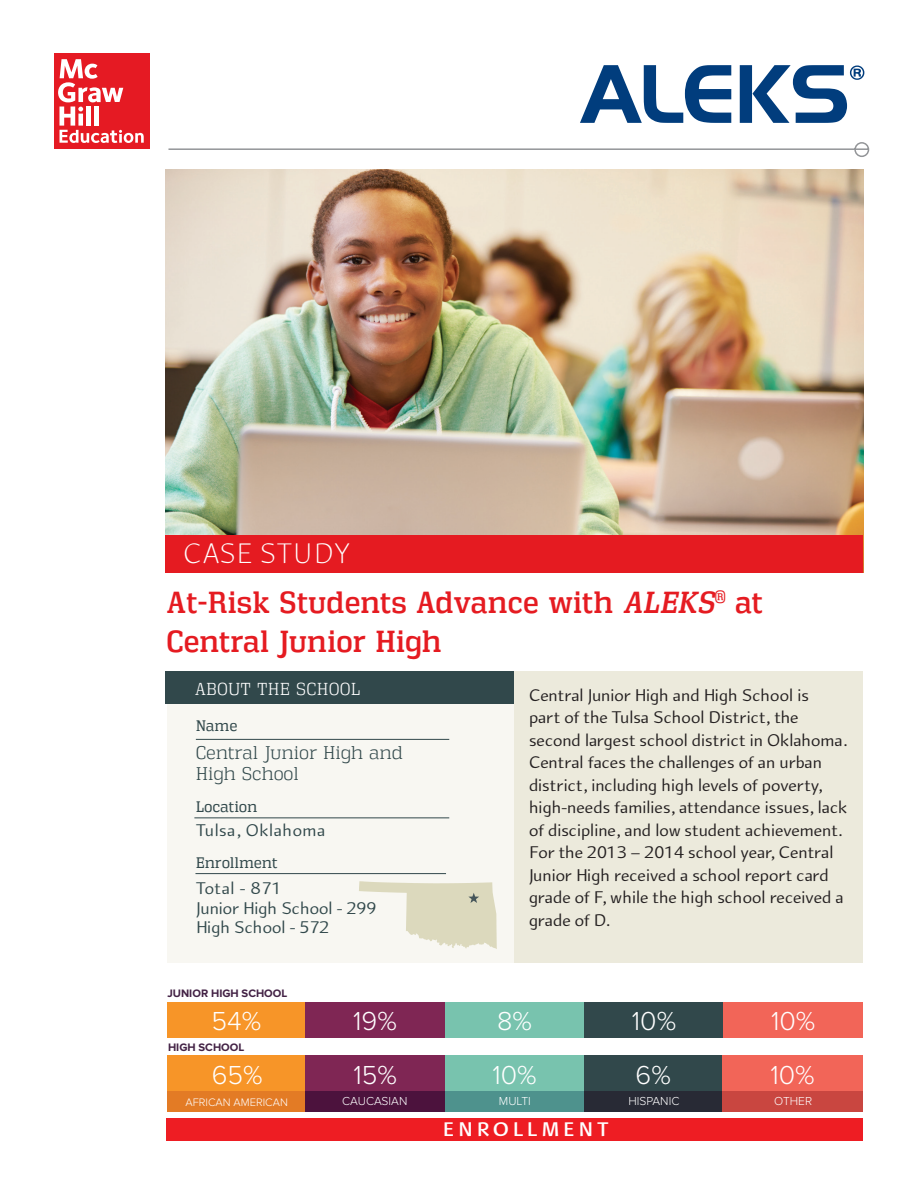
<style>
.page{position:relative;width:918px;height:1188px;background:#fff}
.page>*{position:absolute;margin:0;border:0;box-sizing:border-box;transform-origin:0 0}
.t1{font:30px/39px "Vectipede Rg";letter-spacing:.025em;color:#e51b21}
.t2{font:300 30px "Arum Sans";letter-spacing:.025em;color:#fff}
.t3{font:300 27px "Proxima Nova";color:#fff}
.t4{font:700 21px "Arum Sans";letter-spacing:.175em;color:#fff}
.t5{font:18px/22.5px "Arum Sans";color:#231f20}
.t6{font:18px/19.5px "Arum Sans";letter-spacing:.01em;color:#31484b}
.t7{font:18px/21px "Vectipede Lt";letter-spacing:.03em;color:#31484b}
.t8{font:18px "Arum Sans";letter-spacing:.03em;color:#31484b}
.t9{font:17.1px "Vectipede Lt";letter-spacing:.05em;color:#fff}
.t10{font:15px "Vectipede Bk";letter-spacing:.03em;color:#31484b}
.t11{font:300 12px "Proxima Nova";color:#fff}
.t12{font:700 11.25px "Proxima Nova";color:#432245}
.t13{font:300 11.25px "Proxima Nova";color:#fff}
.s1{font-style:italic}
</style>
<div class="page">
<div style="left:167px;top:671px;width:696px;height:292px;background:#eceadc"></div>
<div style="left:54px;top:53px;width:95px;height:95px;background:#e51a23"></div>
<svg style="left:58px;top:59px;width:86px;height:84px"></svg>
<img style="left:165px;top:170px;width:699px;height:402px">
<div style="left:167px;top:671px;width:346px;height:292px;background:#f8f7f2"></div>
<div style="left:165px;top:671px;width:348px;height:33px;background:#31484b"></div>
<div style="left:165px;top:535px;width:698px;height:38px;background:#e51b21"></div>
<hr style="left:196px;top:739px;width:253px;height:1px;background:#31484b">
<hr style="left:194px;top:818px;width:255px;height:1px;background:#31484b">
<hr style="left:195px;top:873px;width:251px;height:1px;background:#31484b">
<div style="left:167px;top:1002px;width:138px;height:35px;background:#f79528"></div>
<div style="left:305px;top:1002px;width:140px;height:35px;background:#7f2654"></div>
<div style="left:445px;top:1002px;width:139px;height:35px;background:#78c3ae"></div>
<svg style="left:168px;top:142px;width:702px;height:15px"></svg>
<svg style="left:580px;top:65px;width:151px;height:58px"></svg>
<svg style="left:740px;top:65px;width:124px;height:58px"></svg>
<div style="left:584px;top:1002px;width:140px;height:35px;background:#31484b"></div>
<div style="left:724px;top:1002px;width:139px;height:35px;background:#f26558"></div>
<div style="left:166px;top:1118px;width:697px;height:23px;background:#ee1d23"></div>
<svg style="left:359px;top:881px;width:138px;height:68px"></svg>
<div style="left:167px;top:1055px;width:140px;height:57px;background:#f79528"></div>
<div style="left:305px;top:1055px;width:140px;height:36px;background:#7f2654"></div>
<div style="left:445px;top:1056px;width:139px;height:35px;background:#78c3ae"></div>
<div style="left:584px;top:1055px;width:138px;height:36px;background:#31484b"></div>
<div style="left:722px;top:1055px;width:141px;height:36px;background:#f26558"></div>
<div style="left:167px;top:1091px;width:138px;height:21px;background:#e37b25"></div>
<div style="left:305px;top:1091px;width:140px;height:21px;background:#4c123d"></div>
<div style="left:445px;top:1091px;width:139px;height:21px;background:#4e928d"></div>
<div style="left:584px;top:1091px;width:138px;height:21px;background:#282a35"></div>
<div style="left:722px;top:1091px;width:141px;height:21px;background:#c94640"></div>
<h1 class="t2" style="left:184px;top:537px;width:167px">CASE STUDY</h1>
<h1 class="t1" style="left:167px;top:583px;width:597px">At-Risk Students Advance with <span class="s1">ALEKS</span><sup>®</sup> at<br>Central Junior High</h1>
<p class="t9" style="left:195px;top:679px;width:167px">ABOUT THE SCHOOL</p>
<p class="t10" style="left:196px;top:717px;width:43px">Name</p>
<p class="t7" style="left:196px;top:742px;width:208px">Central Junior High and<br>High School</p>
<p class="t10" style="left:196px;top:797px;width:63px">Location</p>
<p class="t8" style="left:196px;top:820px;width:131px">Tulsa, Oklahoma</p>
<p class="t10" style="left:196px;top:854px;width:83px">Enrollment</p>
<p class="t6" style="left:196px;top:879px;width:182px">Total - 871<br>Junior High School - 299<br>High School - 572</p>
<p class="t12" style="left:167px;top:987px;width:122px">JUNIOR HIGH SCHOOL</p>
<p class="t5" style="left:529px;top:684px;width:320px">Central Junior High and High School is<br>part of the Tulsa School District, the second largest school district in Oklahoma.<br>Central faces the challenges of an urban district, including high levels of poverty, high-needs families, attendance issues, lack of discipline, and low student achievement.<br>For the 2013 – 2014 school year, Central Junior High received a school report card grade of F, while the high school received a grade of D.</p>
<h2 class="t3" style="left:212px;top:1005px;width:51px">54%</h2>
<h2 class="t3" style="left:353px;top:1005px;width:45px">19%</h2>
<h2 class="t3" style="left:497px;top:1005px;width:36px">8%</h2>
<h2 class="t3" style="left:632px;top:1005px;width:46px">10%</h2>
<h2 class="t3" style="left:771px;top:1005px;width:46px">10%</h2>
<p class="t12" style="left:168px;top:1041px;width:78px">HIGH SCHOOL</p>
<h2 class="t3" style="left:212px;top:1059px;width:52px">65%</h2>
<h2 class="t3" style="left:353px;top:1059px;width:45px">15%</h2>
<h2 class="t3" style="left:492px;top:1059px;width:46px">10%</h2>
<h2 class="t3" style="left:636px;top:1059px;width:37px">6%</h2>
<h2 class="t3" style="left:770px;top:1059px;width:46px">10%</h2>
<p class="t13" style="left:185px;top:1095px;width:104px">AFRICAN AMERICAN</p>
<p class="t11" style="left:342px;top:1094px;width:67px">CAUCASIAN</p>
<p class="t11" style="left:499px;top:1094px;width:34px">MULTI</p>
<p class="t11" style="left:629px;top:1095px;width:52px">HISPANIC</p>
<p class="t11" style="left:774px;top:1094px;width:39px">OTHER</p>
<p class="t4" style="left:443px;top:1117px;width:167px">ENROLLMENT</p>
</div>
